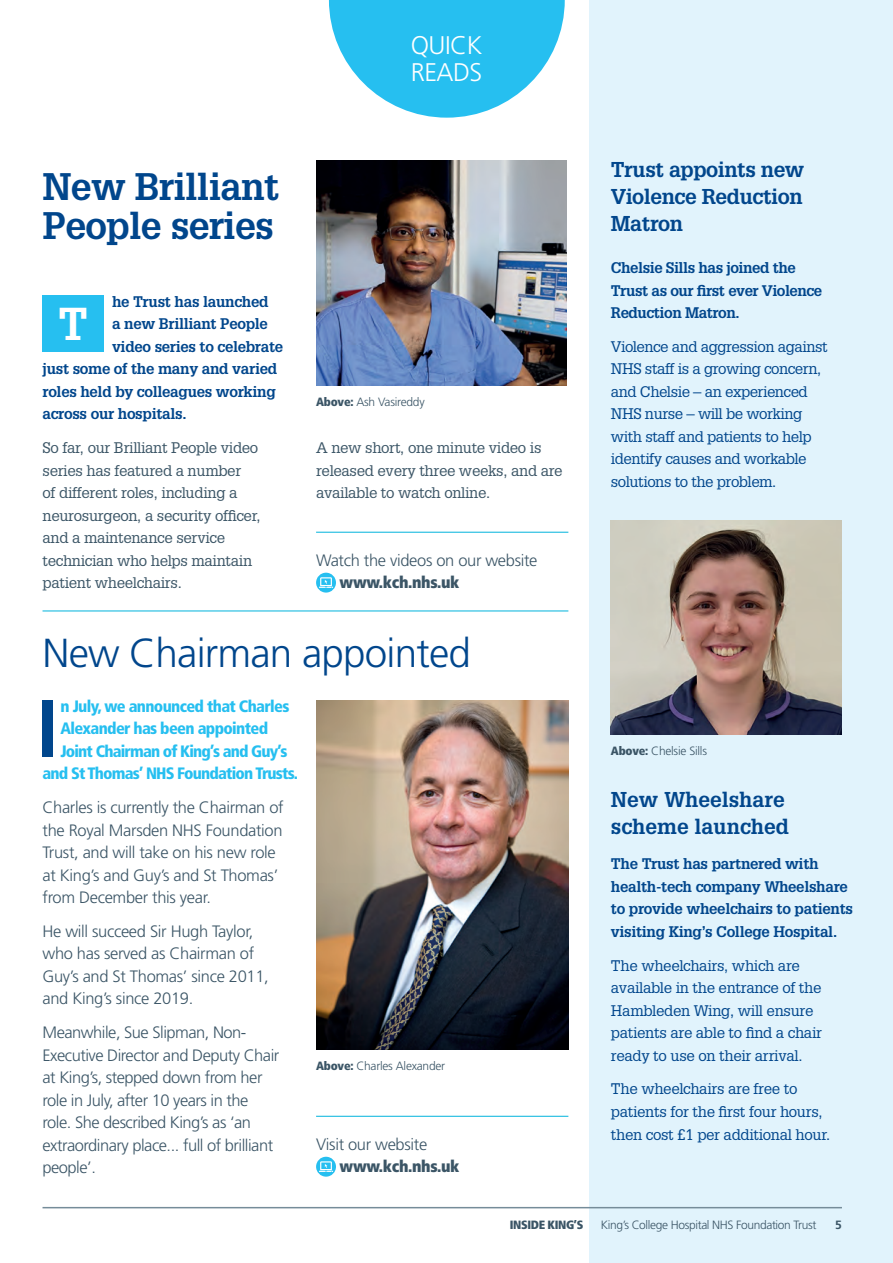
<style>
.page{position:relative;width:893px;height:1263px;background:#fff}
.page>*{position:absolute;margin:0;border:0;box-sizing:border-box;transform-origin:0 0}
.t1{font:700 condensed 81px "Frutiger";color:#01468c}
.t2{font:700 45px "Glypha";color:#fff}
.t3{font:300 40.5px "Frutiger";letter-spacing:-.02em;color:#01468c}
.t4{font:700 37.5px/39px "Glypha";letter-spacing:-.02em;color:#01468c}
.t5{font:300 25.5px/27px "Frutiger";letter-spacing:-.02em;color:#fff}
.t6{font:700 21px/27px "Glypha";letter-spacing:-.02em;color:#01468c;text-align:justify}
.t7{font:700 21px/27px "Glypha";color:#01468c}
.t8{font:300 16.5px/22.5px "Frutiger";letter-spacing:-.02em;color:#3b5566}
.t9{font:900 condensed 16.5px "Frutiger";letter-spacing:-.05em;color:#26bff0}
.t10{font:900 condensed 16.5px "Frutiger";letter-spacing:-.02em;color:#3b5566}
.t11{font:15px/22.5px "Glypha";letter-spacing:-.02em;color:#01468c}
.t12{font:700 15px/22.5px "Glypha";letter-spacing:-.02em;color:#01468c}
.t13{font:15px/22.5px "Glypha";letter-spacing:-.02em;color:#3b5566}
.t14{font:300 12px "Frutiger";letter-spacing:-.03em;color:#3b5566}
.t15{font:900 condensed 12px "Frutiger";letter-spacing:-.03em;color:#3b5566}
.t16{font:700 12px "Frutiger";color:#3b5566}
.s1{font-weight:900;font-stretch:condensed}
</style>
<div class="page">
<div style="left:590px;top:0;width:303px;height:1263px;background:#e1f3fc"></div>
<hr style="left:43px;top:1207px;width:799px;height:1px;background:#758c99">
<svg style="left:329px;top:0;width:236px;height:118px"></svg>
<img style="left:611px;top:521px;width:231px;height:213px">
<img style="left:316px;top:161px;width:251px;height:225px">
<img style="left:316px;top:701px;width:252px;height:348px">
<div style="left:43px;top:296px;width:61px;height:56px;background:#26bff0"></div>
<svg style="left:316px;top:573px;width:20px;height:20px"></svg>
<svg style="left:319px;top:577px;width:14px;height:11px"></svg>
<div style="left:316px;top:1157px;width:20px;height:19px;background:#26bff0;border-radius:50%"></div>
<svg style="left:319px;top:1161px;width:14px;height:11px"></svg>
<hr style="left:316px;top:532px;width:252px;height:1px;background:#00b3dc">
<hr style="left:316px;top:1116px;width:252px;height:1px;background:#00b3dc">
<hr style="left:43px;top:611px;width:525px;height:1px;background:#00b3dc">
<h3 class="t5" style="left:411px;top:32px;width:73px">QUICK<br>READS</h3>
<h3 class="t4" style="left:43px;top:166px;width:238px">New Brilliant<br>People series</h3>
<p class="t12" style="left:112px;top:290px;width:158px">he Trust has launched</p>
<p class="t12" style="left:112px;top:312px;width:157px">a new Brilliant People</p>
<p class="t12" style="left:112px;top:335px;width:173px">video series to celebrate</p>
<p class="t12" style="left:43px;top:357px;width:236px">just some of the many and varied</p>
<p class="t12" style="left:43px;top:380px;width:235px">roles held by colleagues working</p>
<p class="t12" style="left:43px;top:402px;width:145px">across our hospitals.</p>
<p class="t13" style="left:43px;top:436px;width:219px">So far, our Brilliant People video series has featured a number<br>of different roles, including a neurosurgeon, a security officer, and a maintenance service technician who helps maintain patient wheelchairs.</p>
<h2 class="t2" style="left:58px;top:296px;width:32px">T</h2>
<p class="t14" style="left:316px;top:395px;width:110px"><span class="s1">Above:</span> Ash Vasireddy</p>
<p class="t13" style="left:316px;top:436px;width:248px">A new short, one minute video is released every three weeks, and are available to watch online.</p>
<p class="t8" style="left:316px;top:549px;width:223px">Watch the videos on our website</p>
<p class="t10" style="left:340px;top:572px;width:121px">www.kch.nhs.uk</p>
<h3 class="t3" style="left:43px;top:630px;width:430px">New Chairman appointed</h3>
<h1 class="t1" style="left:36px;top:681px;width:24px">I</h1>
<p class="t9" style="left:61px;top:696px;width:230px">n July, we announced that Charles</p>
<p class="t9" style="left:61px;top:719px;width:209px">Alexander has been appointed</p>
<p class="t9" style="left:61px;top:741px;width:228px">Joint Chairman of King’s and Guy’s</p>
<p class="t9" style="left:43px;top:764px;width:257px">and St Thomas’ NHS Foundation Trusts.</p>
<p class="t8" style="left:43px;top:796px;width:243px">Charles is currently the Chairman of the Royal Marsden NHS Foundation<br>Trust, and will take on his new role at King’s and Guy’s and St Thomas’ from December this year.</p>
<p class="t8" style="left:43px;top:920px;width:228px">He will succeed Sir Hugh Taylor, who has served as Chairman of<br>Guy’s and St Thomas’ since 2011, and King’s since 2019.</p>
<p class="t8" style="left:43px;top:1021px;width:238px">Meanwhile, Sue Slipman, Non-<br>Executive Director and Deputy Chair at King’s, stepped down from her role in July, after 10 years in the role. She described King’s as ‘an extraordinary place... full of brilliant people’.</p>
<p class="t14" style="left:316px;top:1059px;width:131px"><span class="s1">Above:</span> Charles Alexander</p>
<p class="t8" style="left:316px;top:1133px;width:113px">Visit our website</p>
<p class="t10" style="left:340px;top:1156px;width:121px">www.kch.nhs.uk</p>
<p class="t6" style="left:611px;top:156px;width:195px">Trust appoints new Violence Reduction Matron</p>
<p class="t12" style="left:611px;top:256px;width:213px">Chelsie Sills has joined the<br>Trust as our first ever Violence<br>Reduction Matron.</p>
<p class="t11" style="left:611px;top:335px;width:218px">Violence and aggression against<br>NHS staff is a growing concern, and Chelsie – an experienced<br>NHS nurse – will be working with staff and patients to help identify causes and workable solutions to the problem.</p>
<p class="t14" style="left:611px;top:744px;width:98px"><span class="s1">Above:</span> Chelsie Sills</p>
<p class="t7" style="left:611px;top:786px;width:180px">New Wheelshare scheme launched</p>
<p class="t12" style="left:611px;top:852px;width:244px">The Trust has partnered with health-tech company Wheelshare to provide wheelchairs to patients visiting King’s College Hospital.</p>
<p class="t11" style="left:611px;top:954px;width:213px">The wheelchairs, which are available in the entrance of the<br>Hambleden Wing, will ensure patients are able to find a chair ready to use on their arrival.</p>
<p class="t11" style="left:611px;top:1077px;width:221px">The wheelchairs are free to patients for the first four hours, then cost £1 per additional hour.</p>
<p class="t15" style="left:510px;top:1218px;width:75px">INSIDE KING’S</p>
<p class="t14" style="left:601px;top:1218px;width:217px">King’s College Hospital NHS Foundation Trust</p>
<p class="t16" style="left:835px;top:1218px;width:8px">5</p>
</div>
